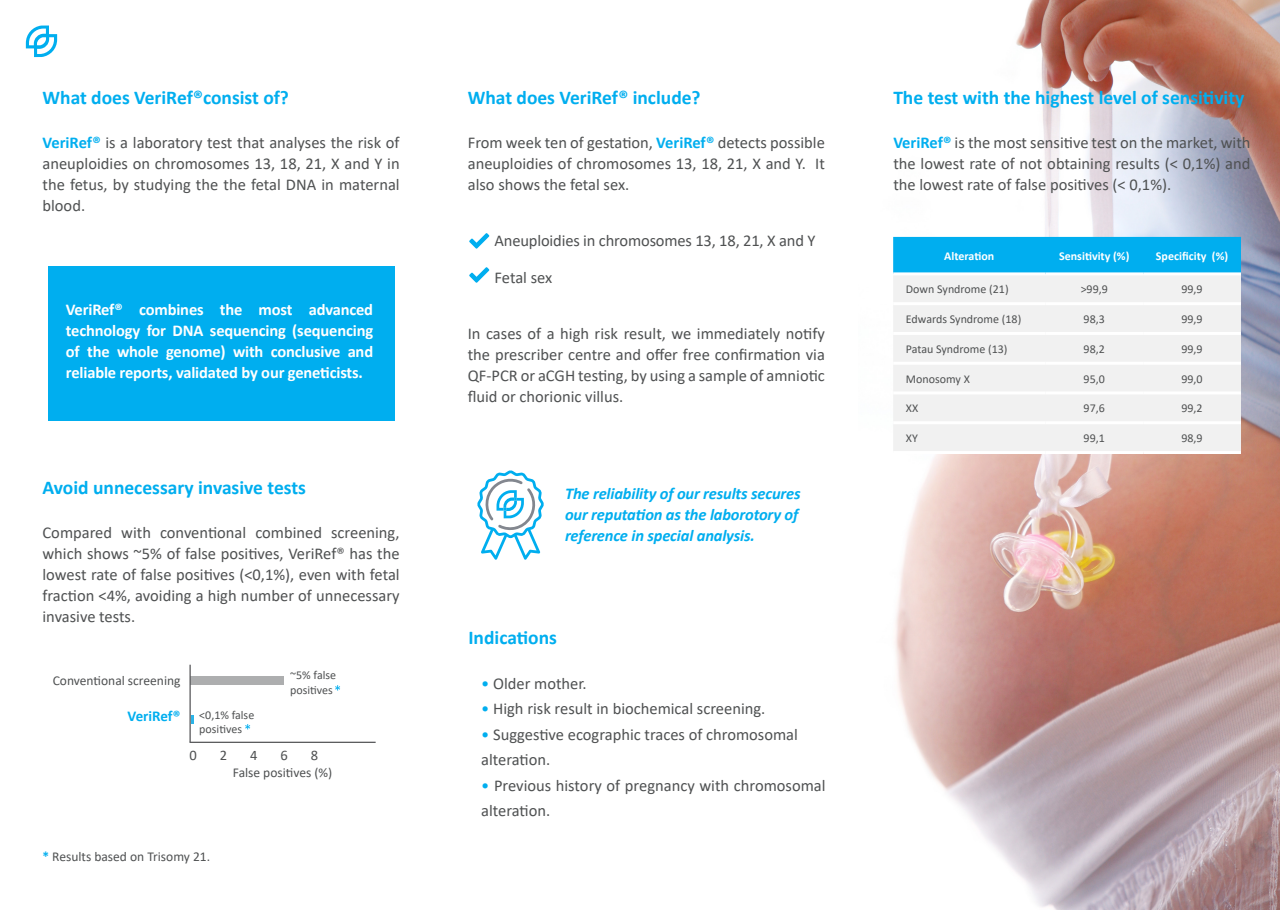
<style>
.page{position:relative;width:1280px;height:910px;background:#fff}
.page>*{position:absolute;margin:0;border:0;box-sizing:border-box;transform-origin:0 0}
.t1{font:700 19.5px "Calibri";color:#00aeef}
.t2{font:16.5px/21px "Calibri";color:#4f5152;text-align:justify}
.t3{font:700 16.5px/21px "Calibri";letter-spacing:-.01em;color:#fff;text-align:justify}
.t4{font:italic 700 16.5px/21px "Calibri";letter-spacing:-.01em;color:#00aeef}
.t5{font:700 15px "Calibri";letter-spacing:-.005em;color:#00aeef}
.t6{font:14.55px "Calibri";color:#4f5152}
.t7{font:13.5px "Calibri";color:#4f5152}
.t8{font:12px/14.4px "Calibri";color:#4f5152}
.t9{font:700 12px "Calibri";color:#fff}
.s1{font-weight:700;color:#00aeef}
.s2{color:#00aeef}
</style>
<div class="page">
<img style="left:893px;top:0;width:386px;height:910px">
<svg style="left:26px;top:26px;width:31px;height:31px"></svg>
<svg style="left:469px;top:233px;width:20px;height:16px"></svg>
<svg style="left:469px;top:267px;width:20px;height:16px"></svg>
<div style="left:48px;top:267px;width:347px;height:154px;background:#00aeef"></div>
<svg style="left:335px;top:685px;width:5px;height:5px"></svg>
<div style="left:190px;top:676px;width:94px;height:9px;background:#adaeaf"></div>
<hr style="left:190px;top:742px;width:186px;height:1px;background:#57585a">
<svg style="left:191px;top:715px;width:3px;height:9px"></svg>
<svg style="left:245px;top:724px;width:5px;height:5px"></svg>
<hr style="left:189px;top:665px;width:2px;height:77px;background:#57585a">
<div style="left:893px;top:237px;width:348px;height:35px;background:#00aeef"></div>
<div style="left:893px;top:275px;width:348px;height:176px;background:#f1f1f1"></div>
<hr style="left:893px;top:272px;width:152px;height:3px;background:#fff">
<hr style="left:1045px;top:272px;width:98px;height:3px;background:#fff">
<hr style="left:1143px;top:272px;width:98px;height:3px;background:#fff">
<hr style="left:893px;top:302px;width:152px;height:3px;background:#fff">
<hr style="left:1045px;top:302px;width:98px;height:3px;background:#fff">
<hr style="left:1143px;top:302px;width:98px;height:3px;background:#fff">
<hr style="left:893px;top:332px;width:152px;height:3px;background:#fff">
<hr style="left:1045px;top:332px;width:98px;height:3px;background:#fff">
<hr style="left:1143px;top:332px;width:98px;height:3px;background:#fff">
<hr style="left:893px;top:362px;width:152px;height:3px;background:#fff">
<hr style="left:1045px;top:362px;width:98px;height:3px;background:#fff">
<hr style="left:1143px;top:362px;width:98px;height:3px;background:#fff">
<hr style="left:893px;top:391px;width:152px;height:3px;background:#fff">
<hr style="left:1045px;top:391px;width:98px;height:3px;background:#fff">
<hr style="left:1143px;top:391px;width:98px;height:3px;background:#fff">
<hr style="left:893px;top:421px;width:152px;height:3px;background:#fff">
<hr style="left:1045px;top:421px;width:98px;height:3px;background:#fff">
<hr style="left:1143px;top:421px;width:98px;height:3px;background:#fff">
<hr style="left:893px;top:451px;width:152px;height:3px;background:#fff">
<hr style="left:1045px;top:451px;width:98px;height:3px;background:#fff">
<hr style="left:1143px;top:451px;width:98px;height:3px;background:#fff">
<svg style="left:477px;top:470px;width:67px;height:90px"></svg>
<p class="t1" style="left:43px;top:84px;width:248px">What does VeriRef®consist of?</p>
<p class="t1" style="left:468px;top:84px;width:234px">What does VeriRef® include?</p>
<p class="t1" style="left:893px;top:84px;width:353px">The test with the highest level of sensitivity</p>
<p class="t2" style="left:43px;top:132px;width:359px"><span class="s1">VeriRef®</span> is a laboratory test that analyses the risk of aneuploidies on chromosomes 13, 18, 21, X and Y in the fetus, by studying the the fetal DNA in maternal blood.</p>
<p class="t2" style="left:468px;top:132px;width:359px">From week ten of gestation, <span class="s1">VeriRef®</span> detects possible aneuploidies of chromosomes 13, 18, 21, X and Y. It also shows the fetal sex.</p>
<p class="t2" style="left:893px;top:132px;width:359px"><span class="s1">VeriRef®</span> is the most sensitive test on the market, with the lowest rate of not obtaining results (&lt; 0,1%) and the lowest rate of false positives (&lt; 0,1%).</p>
<p class="t3" style="left:66px;top:299px;width:309px">VeriRef® combines the most advanced technology for DNA sequencing (sequencing of the whole genome) with conclusive and reliable reports, validated by our geneticists.</p>
<p class="t1" style="left:43px;top:474px;width:265px">Avoid unnecessary invasive tests</p>
<p class="t2" style="left:43px;top:521px;width:359px">Compared with conventional combined screening, which shows ~5% of false positives, VeriRef® has the lowest rate of false positives (&lt;0,1%), even with fetal fraction &lt;4%, avoiding a high number of unnecessary invasive tests.</p>
<p class="t7" style="left:53px;top:671px;width:129px">Conventional screening</p>
<p class="t5" style="left:128px;top:705px;width:54px">VeriRef®</p>
<p class="t8" style="left:199px;top:707px;width:57px">&lt;0,1% false positives</p>
<p class="t8" style="left:290px;top:668px;width:47px">~5% false positives</p>
<p class="t6" style="left:190px;top:745px;width:9px">0</p>
<p class="t6" style="left:220px;top:745px;width:9px">2</p>
<p class="t6" style="left:250px;top:745px;width:9px">4</p>
<p class="t6" style="left:281px;top:745px;width:9px">6</p>
<p class="t6" style="left:311px;top:745px;width:9px">8</p>
<p class="t7" style="left:233px;top:763px;width:101px">False positives (%)</p>
<p class="t7" style="left:43px;top:847px;width:169px"><span class="s1">*</span> Results based on Trisomy 21.</p>
<p class="t2" style="left:495px;top:229px;width:322px">Aneuploidies in chromosomes 13, 18, 21, X and Y</p>
<p class="t2" style="left:495px;top:267px;width:59px">Fetal sex</p>
<p class="t2" style="left:468px;top:323px;width:359px">In cases of a high risk result, we immediately notify the prescriber centre and offer free confirmation via QF-PCR or aCGH testing, by using a sample of amniotic fluid or chorionic villus.</p>
<p class="t4" style="left:565px;top:482px;width:237px">The reliability of our results secures our reputation as the laborotory of reference in special analysis.</p>
<p class="t1" style="left:468px;top:624px;width:90px">Indications</p>
<p class="t2" style="left:481px;top:672px;width:107px"><span class="s2">•</span> Older mother.</p>
<p class="t2" style="left:481px;top:698px;width:286px"><span class="s2">•</span> High risk result in biochemical screening.</p>
<p class="t2" style="left:481px;top:721px;width:318px;line-height:25.5px"><span class="s2">•</span> Suggestive ecographic traces of chromosomal alteration.</p>
<p class="t2" style="left:481px;top:772px;width:346px;line-height:25.5px"><span class="s2">•</span> Previous history of pregnancy with chromosomal alteration.</p>
<p class="t9" style="left:944px;top:247px;width:52px">Alteration</p>
<p class="t9" style="left:1059px;top:247px;width:72px">Sensitivity (%)</p>
<p class="t9" style="left:1156px;top:247px;width:74px">Specificity (%)</p>
<p class="t8" style="left:906px;top:282px;width:104px">Down Syndrome (21)</p>
<p class="t8" style="left:1081px;top:282px;width:29px">&gt;99,9</p>
<p class="t8" style="left:1181px;top:282px;width:23px">99,9</p>
<p class="t8" style="left:906px;top:312px;width:117px">Edwards Syndrome (18)</p>
<p class="t8" style="left:1084px;top:312px;width:23px">98,3</p>
<p class="t8" style="left:1181px;top:312px;width:23px">99,9</p>
<p class="t8" style="left:906px;top:341px;width:103px">Patau Syndrome (13)</p>
<p class="t8" style="left:1084px;top:341px;width:23px">98,2</p>
<p class="t8" style="left:1181px;top:341px;width:23px">99,9</p>
<p class="t8" style="left:906px;top:371px;width:65px">Monosomy X</p>
<p class="t8" style="left:1084px;top:371px;width:23px">95,0</p>
<p class="t8" style="left:1181px;top:371px;width:23px">99,0</p>
<p class="t8" style="left:906px;top:401px;width:14px">XX</p>
<p class="t8" style="left:1084px;top:401px;width:23px">97,6</p>
<p class="t8" style="left:1181px;top:401px;width:23px">99,2</p>
<p class="t8" style="left:906px;top:431px;width:14px">XY</p>
<p class="t8" style="left:1084px;top:431px;width:23px">99,1</p>
<p class="t8" style="left:1181px;top:431px;width:23px">98,9</p>
</div>
